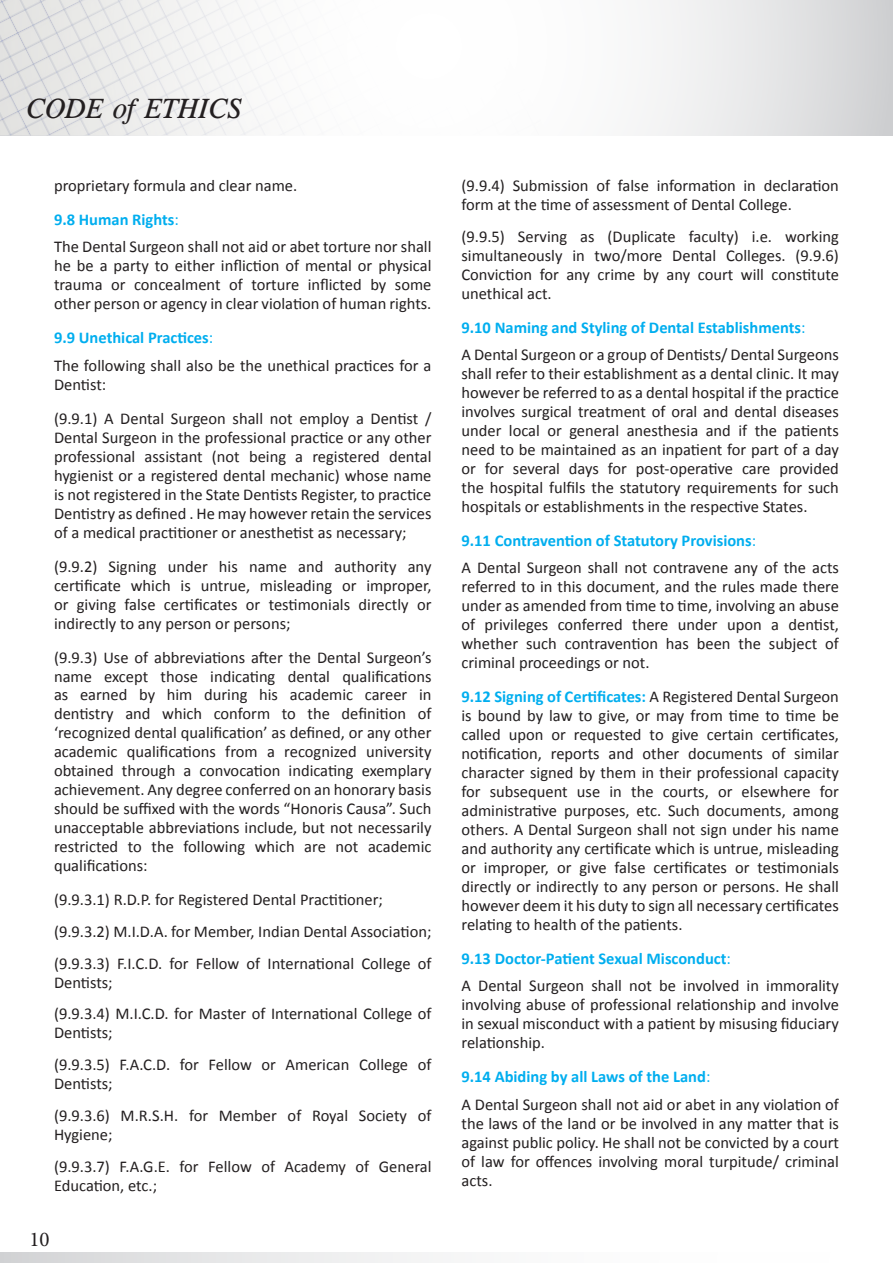
<style>
.page{position:relative;width:893px;height:1263px;background:#fff}
.page>*{position:absolute;margin:0;border:0;box-sizing:border-box;transform-origin:0 0}
.t1{font:italic 28.5px "Times Cg ATT";color:#231f20}
.t2{font:21px "Minion Pro";color:#231f20}
.t3{font:16.5px/19px "Calibri";color:#231f20}
.s1{font-weight:700;color:#00aeef}
.s2{color:#00aeef}
</style>
<div class="page">
<svg style="left:644px;top:0;width:248px;height:135px"></svg>
<img style="left:0;top:0;width:300px;height:135px">
<hr style="left:892px;top:0;width:1px;height:135px;background:#cdced0">
<svg style="left:0;top:1252px;width:433px;height:11px;fill:#e6e7e8"></svg>
<h1 class="t1" style="left:26px;top:92px;width:217px">CODE of ETHICS</h1>
<p class="t3" style="left:54px;top:169px;width:245px;line-height:33.9px">proprietary formula and clear name.<br><span class="s1">9.8 Human Rights</span><span class="s2">:</span></p>
<p class="t3" style="left:54px;top:237px;width:379px;text-align:justify">The Dental Surgeon shall not aid or abet torture nor shall he be a party to either infliction of mental or physical trauma or concealment of torture inflicted by some other person or agency in clear violation of human rights.</p>
<p class="t3" style="left:54px;top:324px;width:379px;line-height:27.5px"><span class="s1">9.9 Unethical Practices</span><span class="s2">:<br></span>The following shall also be the unethical practices for a</p>
<p class="t3" style="left:54px;top:367px;width:379px;line-height:33.9px">Dentist:<br>(9.9.1) A Dental Surgeon shall not employ a Dentist /</p>
<p class="t3" style="left:54px;top:428px;width:379px;text-align:justify">Dental Surgeon in the professional practice or any other professional assistant (not being a registered dental hygienist or a registered dental mechanic) whose name is not registered in the State Dentists Register, to practice Dentistry as defined . He may however retain the services of a medical practitioner or anesthetist as necessary;</p>
<p class="t3" style="left:54px;top:557px;width:379px;text-align:justify">(9.9.2) Signing under his name and authority any certificate which is untrue, misleading or improper, or giving false certificates or testimonials directly or indirectly to any person or persons;</p>
<p class="t3" style="left:54px;top:648px;width:379px;text-align:justify">(9.9.3) Use of abbreviations after the Dental Surgeon’s name except those indicating dental qualifications as earned by him during his academic career in dentistry and which conform to the definition of ‘recognized dental qualification’ as defined, or any other academic qualifications from a recognized university obtained through a convocation indicating exemplary achievement. Any degree conferred on an honorary basis should be suffixed with the words “Honoris Causa”. Such unacceptable abbreviations include, but not necessarily restricted to the following which are not academic qualifications:</p>
<p class="t3" style="left:54px;top:884px;width:379px;line-height:31.8px">(9.9.3.1) R.D.P. for Registered Dental Practitioner; (9.9.3.2) M.I.D.A. for Member, Indian Dental Association; (9.9.3.3) F.I.C.D. for Fellow of International College of</p>
<p class="t3" style="left:54px;top:966px;width:379px;line-height:31.8px">Dentists;<br>(9.9.3.4) M.I.C.D. for Master of International College of</p>
<p class="t3" style="left:54px;top:1017px;width:379px;line-height:31.8px">Dentists;<br>(9.9.3.5) F.A.C.D. for Fellow or American College of</p>
<p class="t3" style="left:54px;top:1068px;width:379px;line-height:31.8px">Dentists;<br>(9.9.3.6) M.R.S.H. for Member of Royal Society of</p>
<p class="t3" style="left:54px;top:1118px;width:379px;line-height:31.8px">Hygiene;<br>(9.9.3.7) F.A.G.E. for Fellow of Academy of General</p>
<p class="t3" style="left:54px;top:1175px;width:105px">Education, etc.;</p>
<p class="t2" style="left:29px;top:1225px;width:22px">10</p>
<p class="t3" style="left:461px;top:176px;width:379px">(9.9.4) Submission of false information in declaration form at the time of assessment of Dental College.</p>
<p class="t3" style="left:461px;top:227px;width:379px;text-align:justify">(9.9.5) Serving as (Duplicate faculty) i.e. working simultaneously in two/more Dental Colleges. (9.9.6)<br>Conviction for any crime by any court will constitute unethical act.</p>
<p class="t3" style="left:461px;top:313px;width:379px;line-height:27.5px"><span class="s1">9.10 Naming and Styling of Dental Establishments</span><span class="s2">:<br></span>A Dental Surgeon or a group of Dentists/ Dental Surgeons</p>
<p class="t3" style="left:461px;top:364px;width:379px;text-align:justify">shall refer to their establishment as a dental clinic. It may however be referred to as a dental hospital if the practice involves surgical treatment of oral and dental diseases under local or general anesthesia and if the patients need to be maintained as an inpatient for part of a day or for several days for post-operative care provided the hospital fulfils the statutory requirements for such hospitals or establishments in the respective States.</p>
<p class="t3" style="left:461px;top:527px;width:379px;line-height:27.5px"><span class="s1">9.11 Contravention of Statutory Provisions</span><span class="s2">:<br></span>A Dental Surgeon shall not contravene any of the acts</p>
<p class="t3" style="left:461px;top:577px;width:379px;text-align:justify">referred to in this document, and the rules made there under as amended from time to time, involving an abuse of privileges conferred there under upon a dentist, whether such contravention has been the subject of criminal proceedings or not.</p>
<p class="t3" style="left:461px;top:687px;width:379px;text-align:justify"><span class="s1">9.12 Signing of Certificates:</span> A Registered Dental Surgeon is bound by law to give, or may from time to time be called upon or requested to give certain certificates, notification, reports and other documents of similar character signed by them in their professional capacity for subsequent use in the courts, or elsewhere for administrative purposes, etc. Such documents, among others. A Dental Surgeon shall not sign under his name and authority any certificate which is untrue, misleading or improper, or give false certificates or testimonials directly or indirectly to any person or persons. He shall however deem it his duty to sign all necessary certificates relating to health of the patients.</p>
<p class="t3" style="left:461px;top:945px;width:379px;line-height:27.5px"><span class="s1">9.13 Doctor-Patient Sexual Misconduct</span><span class="s2">:<br></span>A Dental Surgeon shall not be involved in immorality</p>
<p class="t3" style="left:461px;top:995px;width:379px;text-align:justify">involving abuse of professional relationship and involve in sexual misconduct with a patient by misusing fiduciary relationship.</p>
<p class="t3" style="left:461px;top:1063px;width:379px;line-height:27.5px"><span class="s1">9.14 Abiding by all Laws of the Land</span><span class="s2">:<br></span>A Dental Surgeon shall not aid or abet in any violation of</p>
<p class="t3" style="left:461px;top:1114px;width:379px;text-align:justify">the laws of the land or be involved in any matter that is against public policy. He shall not be convicted by a court of law for offences involving moral turpitude/ criminal acts.</p>
</div>
